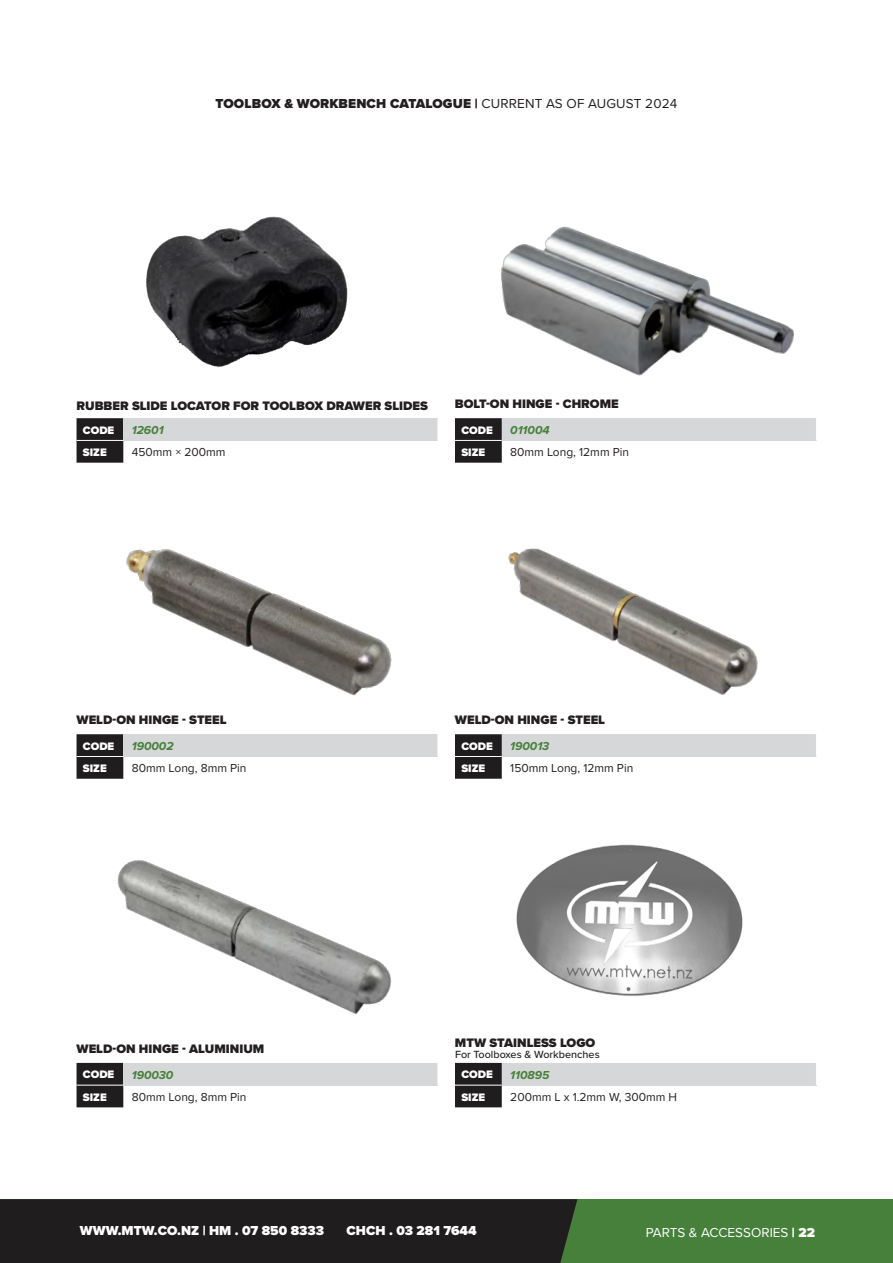
<style>
.page{position:relative;width:893px;height:1263px;background:#fff}
.page>*{position:absolute;margin:0;border:0;box-sizing:border-box;transform-origin:0 0}
.t1{font:900 13.5px "Proxima Nova";letter-spacing:.01em;color:#231f20}
.t2{font:900 13.5px "Proxima Nova";color:#fff}
.t3{font:13.5px "Proxima Nova";color:#fff}
.t4{font:900 12.75px "Proxima Nova";color:#231f20}
.t5{font:12px "Proxima Nova";color:#231f20}
.t6{font:italic 700 12px "Proxima Nova";color:#46803b}
.t7{font:900 11.25px "Proxima Nova";color:#fff}
.t8{font:500 10.8px "Proxima Nova";color:#231f20}
.s1{font-weight:400}
.s2{font-weight:900}
</style>
<div class="page">
<div style="left:0;top:1199px;width:893px;height:64px;background:#46803b"></div>
<div style="left:0;top:1199px;width:577px;height:64px;background:#201d1e"></div>
<img style="left:80px;top:777px;width:342px;height:317px">
<img style="left:516px;top:844px;width:227px;height:152px">
<div style="left:77px;top:418px;width:46px;height:45px;background:#201d1e"></div>
<div style="left:123px;top:418px;width:315px;height:22px;background:#d6d7d8"></div>
<hr style="left:77px;top:440px;width:46px;height:1px;background:#fff">
<img style="left:146px;top:216px;width:202px;height:151px">
<div style="left:77px;top:734px;width:46px;height:45px;background:#201d1e"></div>
<div style="left:123px;top:734px;width:315px;height:22px;background:#d6d7d8"></div>
<hr style="left:77px;top:756px;width:46px;height:1px;background:#fff">
<div style="left:77px;top:1063px;width:46px;height:44px;background:#201d1e"></div>
<div style="left:123px;top:1063px;width:315px;height:22px;background:#d6d7d8"></div>
<hr style="left:77px;top:1085px;width:46px;height:1px;background:#fff">
<div style="left:455px;top:1063px;width:47px;height:44px;background:#201d1e"></div>
<div style="left:502px;top:1063px;width:314px;height:22px;background:#d6d7d8"></div>
<hr style="left:455px;top:1085px;width:47px;height:1px;background:#fff">
<svg style="left:455px;top:418px;width:47px;height:45px;background:#232021"></svg>
<div style="left:502px;top:418px;width:314px;height:22px;background:#d6d7d8"></div>
<hr style="left:455px;top:440px;width:47px;height:1px;background:#fff">
<div style="left:455px;top:734px;width:47px;height:45px;background:#201d1e"></div>
<div style="left:502px;top:734px;width:314px;height:22px;background:#d6d7d8"></div>
<hr style="left:455px;top:756px;width:47px;height:1px;background:#fff">
<img style="left:126px;top:549px;width:266px;height:147px">
<img style="left:501px;top:226px;width:293px;height:150px">
<img style="left:508px;top:549px;width:250px;height:146px">
<p class="t1" style="left:216px;top:94px;width:463px">TOOLBOX &amp; WORKBENCH CATALOGUE | <span class="s1">CURRENT AS OF AUGUST 2024</span></p>
<p class="t4" style="left:77px;top:396px;width:353px">RUBBER SLIDE LOCATOR FOR TOOLBOX DRAWER SLIDES</p>
<p class="t7" style="left:83px;top:422px;width:33px">CODE</p>
<p class="t6" style="left:132px;top:421px;width:33px">12601</p>
<p class="t7" style="left:83px;top:444px;width:25px">SIZE</p>
<p class="t5" style="left:132px;top:443px;width:95px">450mm × 200mm</p>
<p class="t4" style="left:455px;top:394px;width:165px">BOLT-ON HINGE - CHROME</p>
<p class="t7" style="left:461px;top:422px;width:33px">CODE</p>
<p class="t6" style="left:510px;top:421px;width:41px">011004</p>
<p class="t7" style="left:461px;top:444px;width:25px">SIZE</p>
<p class="t5" style="left:510px;top:443px;width:120px">80mm Long, 12mm Pin</p>
<p class="t4" style="left:77px;top:710px;width:152px">WELD-ON HINGE - STEEL</p>
<p class="t7" style="left:83px;top:738px;width:33px">CODE</p>
<p class="t6" style="left:132px;top:737px;width:43px">190002</p>
<p class="t7" style="left:83px;top:760px;width:25px">SIZE</p>
<p class="t5" style="left:132px;top:759px;width:116px">80mm Long, 8mm Pin</p>
<p class="t4" style="left:455px;top:710px;width:152px">WELD-ON HINGE - STEEL</p>
<p class="t7" style="left:461px;top:738px;width:33px">CODE</p>
<p class="t6" style="left:510px;top:737px;width:41px">190013</p>
<p class="t7" style="left:461px;top:760px;width:25px">SIZE</p>
<p class="t5" style="left:510px;top:759px;width:125px">150mm Long, 12mm Pin</p>
<p class="t4" style="left:77px;top:1039px;width:189px">WELD-ON HINGE - ALUMINIUM</p>
<p class="t7" style="left:83px;top:1066px;width:33px">CODE</p>
<p class="t6" style="left:132px;top:1066px;width:43px">190030</p>
<p class="t7" style="left:83px;top:1088px;width:25px">SIZE</p>
<p class="t5" style="left:132px;top:1088px;width:116px">80mm Long, 8mm Pin</p>
<p class="t4" style="left:455px;top:1033px;width:142px">MTW STAINLESS LOGO</p>
<p class="t8" style="left:455px;top:1047px;width:146px">For Toolboxes &amp; Workbenches</p>
<p class="t7" style="left:461px;top:1066px;width:33px">CODE</p>
<p class="t6" style="left:510px;top:1066px;width:41px">110895</p>
<p class="t7" style="left:461px;top:1088px;width:25px">SIZE</p>
<p class="t5" style="left:510px;top:1088px;width:168px">200mm L x 1.2mm W, 300mm H</p>
<p class="t2" style="left:80px;top:1220px;width:246px">WWW.MTW.CO.NZ | HM . 07 850 8333</p>
<p class="t2" style="left:347px;top:1220px;width:132px">CHCH . 03 281 7644</p>
<p class="t3" style="left:646px;top:1222px;width:170px">PARTS &amp; ACCESSORIES <span class="s2">| 22</span></p>
</div>
